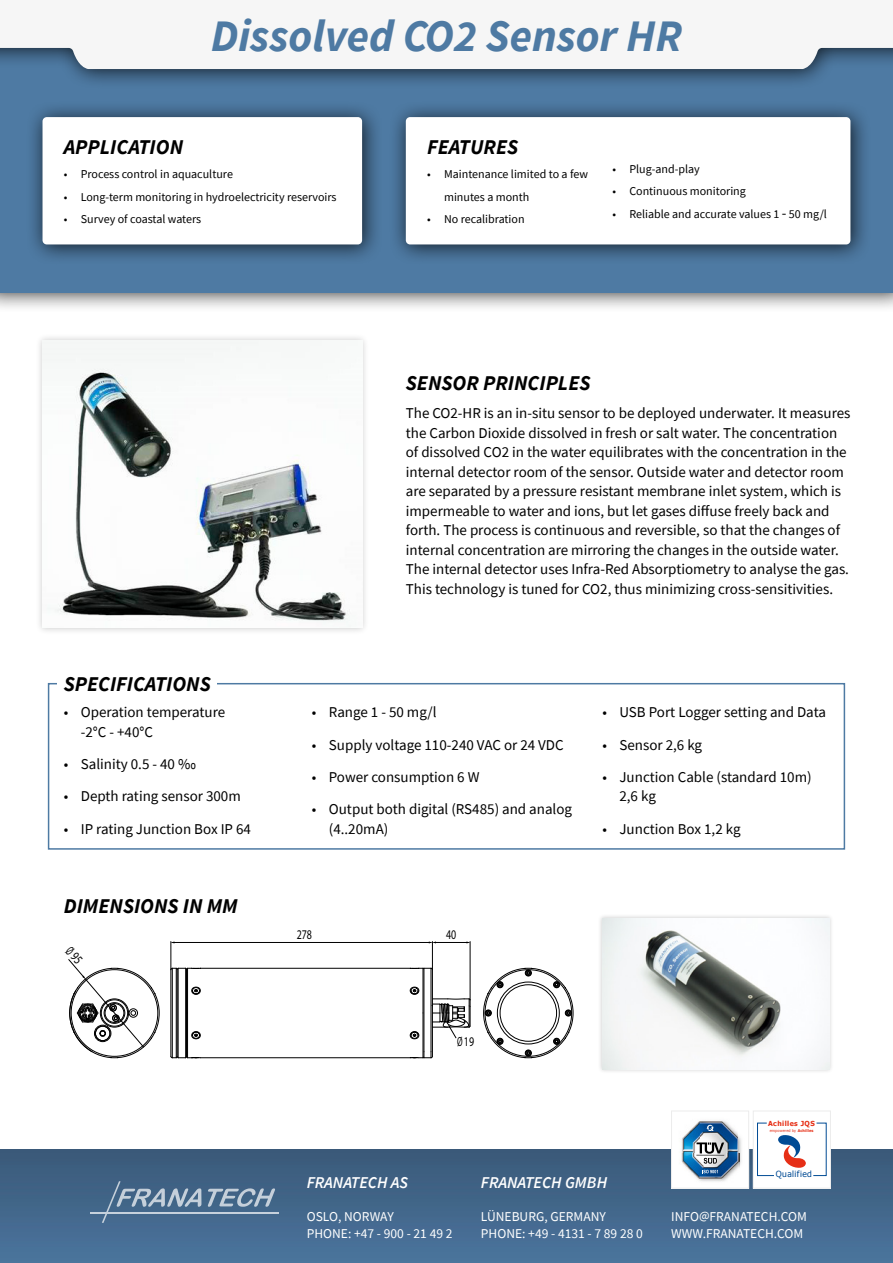
<style>
.page{position:relative;width:893px;height:1263px;background:#fff}
.page>*{position:absolute;margin:0;border:0;box-sizing:border-box;transform-origin:0 0}
.t1{font:italic 700 45px "Source Sans Pro";color:#4e7aa3}
.t2{font:italic 700 21px "Source Sans Pro";color:#000}
.t3{font:italic 600 16.5px "Source Sans Pro";color:#fff}
.t4{font:15px/19.5px "Source Sans Pro";color:#000}
.t5{font:13.5px/16.5px "Source Sans Pro";color:#fff}
.t6{font:13.35px "Myriad Pro";color:#000;scale:.75 1}
.t7{font:13.35px "Myriad Pro";color:#000;scale:.61 1}
.t8{font:12px/22.5px "Source Sans Pro";color:#000}
.t9{font:8.55px "Tahoma";letter-spacing:.045em;color:#004b94}
.t10{font:700 6.9px "Tahoma";letter-spacing:.06em;color:#e62f16}
.t11{font:3.9px "Tahoma";letter-spacing:.03em;color:#e62f16}
.s1{font-size:15px}
.s2{font-weight:700}
</style>
<div class="page">
<div style="left:0;top:29px;width:893px;height:284px;background:#000;opacity:.75"></div>
<div style="left:0;top:46px;width:893px;height:247px;background:#4e7aa3"></div>
<div style="left:48px;top:683px;width:797px;height:167px;border:2px solid #4e7aa3"></div>
<div style="left:58px;top:674px;width:159px;height:19px;background:#fff"></div>
<div style="left:598px;top:914px;width:235px;height:160px;background:#000;opacity:.2"></div>
<img style="left:602px;top:918px;width:227px;height:151px">
<div style="left:26px;top:100px;width:357px;height:165px;background:#000;opacity:.75"></div>
<div style="left:43px;top:117px;width:319px;height:127px;background:#fff;border-radius:4px"></div>
<div style="left:389px;top:100px;width:482px;height:165px;background:#000;opacity:.75"></div>
<div style="left:406px;top:117px;width:444px;height:127px;background:#fff;border-radius:4px"></div>
<hr style="left:200px;top:1057px;width:210px;height:1px;background:#000">
<hr style="left:200px;top:968px;width:210px;height:1px;background:#000">
<hr style="left:432px;top:970px;width:1px;height:80px;background:#000">
<hr style="left:424px;top:968px;width:1px;height:84px;background:#000">
<svg style="left:170px;top:1056px;width:31px;height:3px"></svg>
<svg style="left:191px;top:1031px;width:10px;height:8px"></svg>
<svg style="left:191px;top:986px;width:10px;height:9px"></svg>
<svg style="left:409px;top:1031px;width:11px;height:8px"></svg>
<svg style="left:409px;top:986px;width:10px;height:9px"></svg>
<hr style="left:423px;top:968px;width:1px;height:45px;background:#000">
<hr style="left:423px;top:1013px;width:1px;height:45px;background:#000">
<hr style="left:187px;top:1013px;width:1px;height:45px;background:#000">
<hr style="left:187px;top:968px;width:1px;height:45px;background:#000">
<hr style="left:178px;top:968px;width:1px;height:90px;background:#000">
<hr style="left:177px;top:969px;width:1px;height:88px;background:#000">
<hr style="left:186px;top:969px;width:1px;height:88px;background:#000">
<hr style="left:185px;top:968px;width:1px;height:90px;background:#000">
<hr style="left:176px;top:968px;width:1px;height:90px;background:#000">
<hr style="left:171px;top:970px;width:1px;height:86px;background:#000">
<hr style="left:431px;top:968px;width:1px;height:84px;background:#000">
<svg style="left:410px;top:1050px;width:23px;height:9px"></svg>
<hr style="left:172px;top:968px;width:1px;height:90px;background:#000">
<hr style="left:470px;top:941px;width:1px;height:59px;background:#000">
<hr style="left:435px;top:942px;width:32px;height:1px;background:#000">
<hr style="left:174px;top:942px;width:255px;height:1px;background:#000">
<svg style="left:170px;top:941px;width:31px;height:29px"></svg>
<svg style="left:410px;top:941px;width:26px;height:29px"></svg>
<svg style="left:554px;top:982px;width:16px;height:12px"></svg>
<svg style="left:554px;top:1032px;width:16px;height:12px"></svg>
<svg style="left:524px;top:971px;width:8px;height:5px"></svg>
<svg style="left:488px;top:982px;width:15px;height:12px"></svg>
<svg style="left:488px;top:1032px;width:15px;height:12px"></svg>
<svg style="left:565px;top:1010px;width:5px;height:6px"></svg>
<div style="left:565px;top:1009px;width:7px;height:7px;border:1px solid #000;border-radius:50%"></div>
<div style="left:553px;top:981px;width:7px;height:7px;border:1px solid #000;border-radius:50%"></div>
<div style="left:525px;top:969px;width:7px;height:7px;border:1px solid #000;border-radius:50%"></div>
<div style="left:497px;top:981px;width:6px;height:7px;border:1px solid #000;border-radius:50%"></div>
<div style="left:485px;top:1009px;width:7px;height:7px;border:1px solid #000;border-radius:50%"></div>
<div style="left:497px;top:1038px;width:6px;height:7px;border:1px solid #000;border-radius:50%"></div>
<div style="left:525px;top:1050px;width:7px;height:6px;border:1px solid #000;border-radius:50%"></div>
<div style="left:553px;top:1038px;width:7px;height:7px;border:1px solid #000;border-radius:50%"></div>
<div style="left:497px;top:982px;width:63px;height:62px;border:1px solid #000;border-radius:50%"></div>
<div style="left:500px;top:984px;width:57px;height:57px;border:1px solid #000;border-radius:50%"></div>
<svg style="left:151px;top:1032px;width:5px;height:7px"></svg>
<svg style="left:151px;top:987px;width:5px;height:7px"></svg>
<svg style="left:431px;top:988px;width:40px;height:50px"></svg>
<div style="left:35px;top:334px;width:334px;height:301px;background:#000;opacity:.2"></div>
<img style="left:43px;top:341px;width:319px;height:287px">
<div style="left:0;top:0;width:893px;height:90px;background:#000;opacity:.75"></div>
<div style="left:0;top:0;width:893px;height:69px;background:#f6f6f6"></div>
<img style="left:0;top:1150px;width:893px;height:113px">
<svg style="left:208px;top:1188px;width:67px;height:19px"></svg>
<hr style="left:91px;top:1212px;width:188px;height:2px;background:#fff">
<svg style="left:102px;top:1181px;width:99px;height:42px;background:#5f7d9b"></svg>
<div style="left:753px;top:1111px;width:77px;height:77px;background:#fff"></div>
<svg style="left:813px;top:1122px;width:14px;height:54px"></svg>
<svg style="left:757px;top:1122px;width:49px;height:54px"></svg>
<div style="left:753px;top:1111px;width:78px;height:77px;border:1px solid #ececec"></div>
<img style="left:673px;top:1120px;width:74px;height:66px">
<svg style="left:696px;top:1142px;width:28px;height:22px"></svg>
<svg style="left:706px;top:1125px;width:8px;height:6px"></svg>
<svg style="left:702px;top:1170px;width:16px;height:3px"></svg>
<div style="left:671px;top:1111px;width:78px;height:77px;border:1px solid #ececec"></div>
<svg style="left:68px;top:959px;width:76px;height:99px"></svg>
<h1 class="t1" style="left:211px;top:6px;width:473px">Dissolved CO2 Sensor HR</h1>
<h2 class="t2" style="left:64px;top:133px;width:121px">APPLICATION</h2>
<p class="t8" style="left:64px;top:163px;width:171px">• Process control in aquaculture</p>
<p class="t8" style="left:64px;top:185px;width:274px">• Long-term monitoring in hydroelectricity reservoirs</p>
<p class="t8" style="left:64px;top:208px;width:139px">• Survey of coastal waters</p>
<h2 class="t2" style="left:64px;top:670px;width:149px">SPECIFICATIONS</h2>
<h2 class="t2" style="left:427px;top:133px;width:93px">FEATURES</h2>
<p class="t8" style="left:444px;top:163px;width:145px;text-indent:-17px">• Maintenance limited to a few minutes a month</p>
<p class="t8" style="left:427px;top:208px;width:99px">• No recalibration</p>
<p class="t8" style="left:612px;top:157px;width:89px">• Plug-and-play</p>
<p class="t8" style="left:612px;top:180px;width:135px">• Continuous monitoring</p>
<p class="t8" style="left:612px;top:202px;width:216px">• Reliable and accurate values 1 <span class="s1">-</span> 50 mg/l</p>
<h2 class="t2" style="left:406px;top:369px;width:186px">SENSOR PRINCIPLES</h2>
<p class="t4" style="left:406px;top:403px;width:446px">The CO2-HR is an in-situ sensor to be deployed underwater. It measures the Carbon Dioxide dissolved in fresh or salt water. The concentration of dissolved CO2 in the water equilibrates with the concentration in the internal detector room of the sensor. Outside water and detector room are separated by a pressure resistant membrane inlet system, which is impermeable to water and ions, but let gases diffuse freely back and forth. The process is continuous and reversible, so that the changes of internal concentration are mirroring the changes in the outside water.<br>The internal detector uses Infra-Red Absorptiometry to analyse the gas.<br>This technology is tuned for CO2, thus minimizing cross-sensitivities.</p>
<p class="t4" style="left:81px;top:703px;width:146px;text-indent:-17px">• Operation temperature -2°C - +40°C</p>
<p class="t4" style="left:64px;top:754px;width:134px">• Salinity 0.5 - 40 ‰</p>
<p class="t4" style="left:64px;top:787px;width:179px">• Depth rating sensor 300m</p>
<p class="t4" style="left:64px;top:819px;width:189px">• IP rating Junction Box IP 64</p>
<h2 class="t2" style="left:64px;top:892px;width:176px">DIMENSIONS IN MM</h2>
<p class="t4" style="left:312px;top:703px;width:126px">• Range 1 - 50 mg/l</p>
<p class="t4" style="left:312px;top:735px;width:253px">• Supply voltage 110-240 VAC or 24 VDC</p>
<p class="t4" style="left:312px;top:767px;width:169px">• Power consumption 6 W</p>
<p class="t4" style="left:329px;top:799px;width:245px;text-indent:-17px">• Output both digital (RS485) and analog (4..20mA)</p>
<p class="t4" style="left:602px;top:703px;width:225px">• USB Port Logger setting and Data</p>
<p class="t4" style="left:602px;top:735px;width:101px">• Sensor 2,6 kg</p>
<p class="t4" style="left:619px;top:767px;width:194px;text-indent:-17px">• Junction Cable (standard 10m)<br>2,6 kg</p>
<p class="t4" style="left:602px;top:819px;width:140px">• Junction Box 1,2 kg</p>
<p class="t6" style="left:297px;top:926px;width:22px">278</p>
<p class="t6" style="left:446px;top:926px;width:15px">40</p>
<p class="t7" style="left:457px;top:1033px;width:29px">Ø19</p>
<p class="t10" style="left:768px;top:1118px;width:48px">Achilles JQS</p>
<p class="t11" style="left:770px;top:1128px;width:45px">empowered by <span class="s2">Achilles</span></p>
<p class="t9" style="left:776px;top:1168px;width:38px">Qualified</p>
<p class="t3" style="left:307px;top:1172px;width:103px">FRANATECH AS</p>
<p class="t5" style="left:307px;top:1208px;width:147px">OSLO, NORWAY<br>PHONE: +47 - 900 - 21 49 2</p>
<p class="t5" style="left:671px;top:1208px;width:137px">INFO@FRANATECH.COM<br>WWW.FRANATECH.COM</p>
<p class="t3" style="left:481px;top:1172px;width:128px">FRANATECH GMBH</p>
<p class="t5" style="left:481px;top:1208px;width:163px">LÜNEBURG, GERMANY<br>PHONE: +49 - 4131 - 7 89 28 0</p>
</div>
